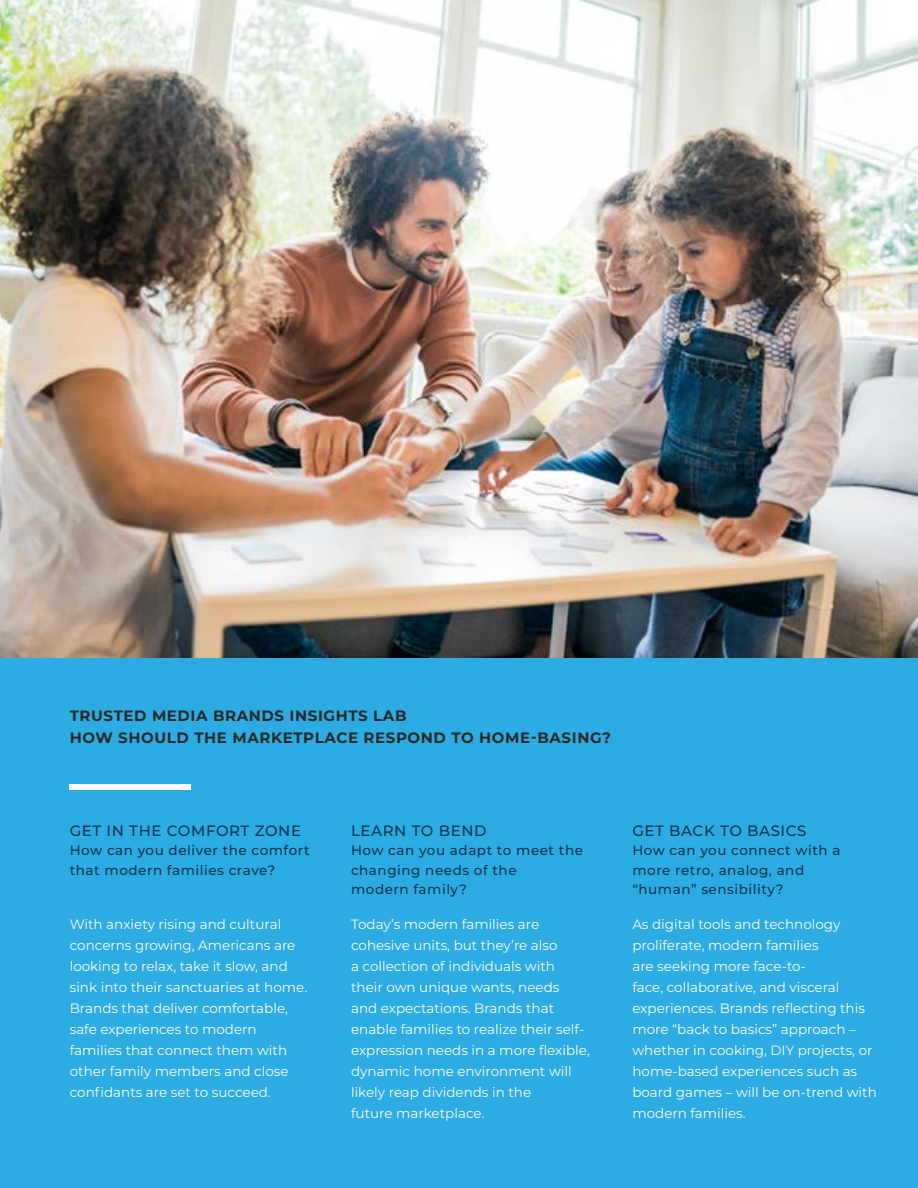
<style>
.page{position:relative;width:918px;height:1188px;background:#fff}
.page>*{position:absolute;margin:0;border:0;box-sizing:border-box;transform-origin:0 0}
.t1{font:700 15px/21.6px "Montserrat";letter-spacing:.04em;color:#292829}
.t2{font:500 15px "Montserrat";letter-spacing:.04em;color:#093550}
.t3{font:13.5px/21px "Montserrat";color:#fff}
.t4{font:500 13.5px/19.5px "Montserrat";letter-spacing:.04em;color:#093550}
</style>
<div class="page">
<img style="left:0;top:0;width:918px;height:659px">
<div style="left:0;top:659px;width:918px;height:529px;background:#2cace2"></div>
<div style="left:70px;top:784px;width:121px;height:5px;background:#fff"></div>
<p class="t1" style="left:70px;top:704px;width:543px">TRUSTED MEDIA BRANDS INSIGHTS LAB<br>HOW SHOULD THE MARKETPLACE RESPOND TO HOME-BASING?</p>
<p class="t2" style="left:70px;top:820px;width:233px">GET IN THE COMFORT ZONE</p>
<p class="t4" style="left:70px;top:840px;width:242px">How can you deliver the comfort that modern families crave?</p>
<p class="t3" style="left:70px;top:913px;width:239px">With anxiety rising and cultural concerns growing, Americans are looking to relax, take it slow, and sink into their sanctuaries at home.<br>Brands that deliver comfortable, safe experiences to modern families that connect them with other family members and close confidants are set to succeed.</p>
<p class="t2" style="left:351px;top:820px;width:137px">LEARN TO BEND</p>
<p class="t4" style="left:351px;top:840px;width:234px">How can you adapt to meet the changing needs of the<br>modern family?</p>
<p class="t3" style="left:351px;top:913px;width:240px">Today’s modern families are cohesive units, but they’re also<br>a collection of individuals with their own unique wants, needs<br>and expectations. Brands that enable families to realize their self&shy;expression needs in a more flexible, dynamic home environment will likely reap dividends in the<br>future marketplace.</p>
<p class="t2" style="left:632px;top:820px;width:176px">GET BACK TO BASICS</p>
<p class="t4" style="left:632px;top:840px;width:210px">How can you connect with a more retro, analog, and “human” sensibility?</p>
<p class="t3" style="left:632px;top:913px;width:246px">As digital tools and technology proliferate, modern families<br>are seeking more face-to-<br>face, collaborative, and visceral experiences. Brands reflecting this more “back to basics” approach – whether in cooking, DIY projects, or home-based experiences such as board games – will be on-trend with modern families.</p>
</div>
